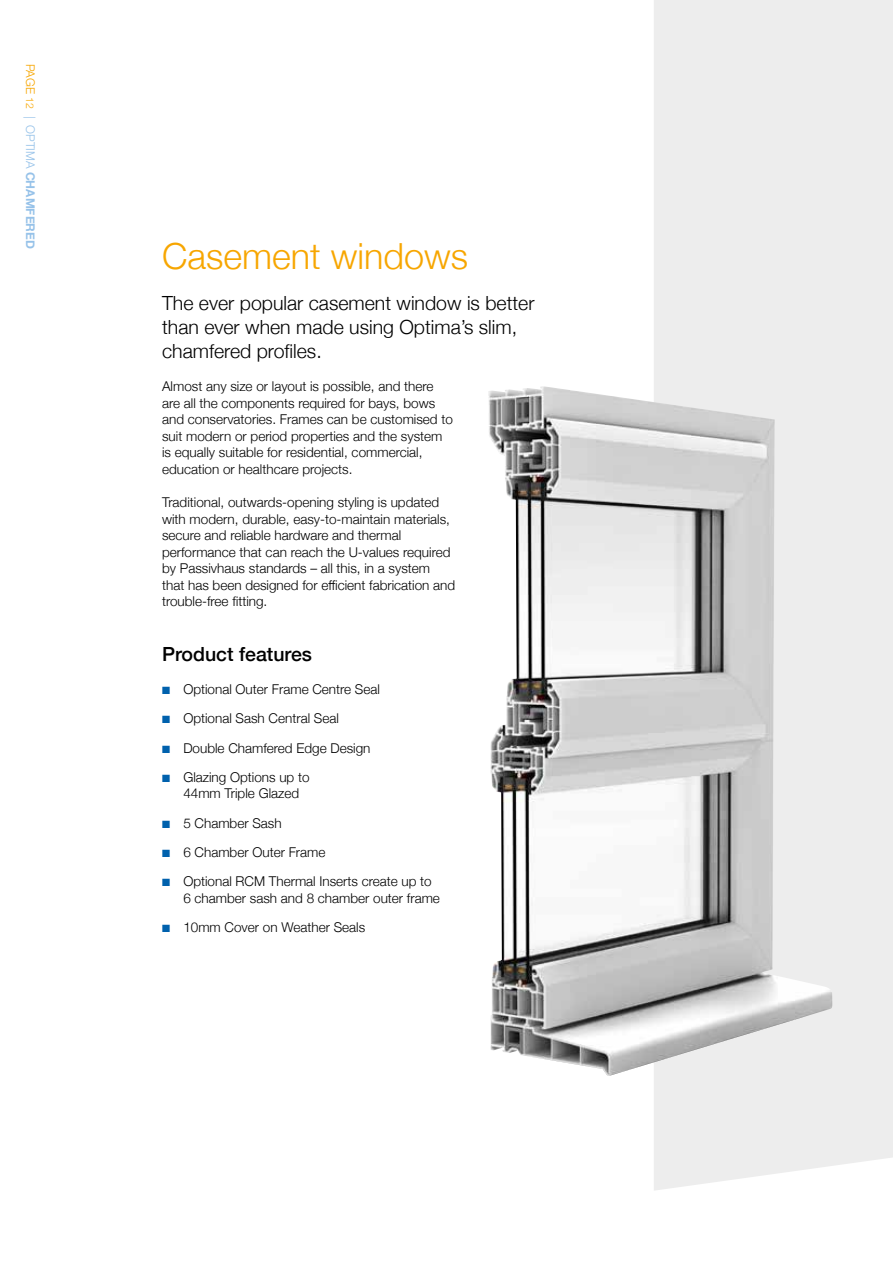
<style>
.page{position:relative;width:893px;height:1263px;background:#fff}
.page>*{position:absolute;margin:0;border:0;box-sizing:border-box;transform-origin:0 0}
.t1{font:300 36px "Helvetica Neue";color:#f7a600}
.t2{font:300 19.5px/24px "Helvetica Neue";color:#000}
.t3{font:500 19.5px "Helvetica Neue";color:#000}
.t4{font:300 13.5px/16.5px "Helvetica Neue";color:#000}
.t5{font:700 12px "Helvetica Neue";color:#96c2e9}
.s1{font-weight:300;color:#f7a600}
.s2{font-weight:300;font-size:10.5px;color:#f7a600}
.s3{font-weight:300}
.s4{color:#0061ad}
</style>
<div class="page">
<div style="left:654px;top:0;width:239px;height:1191px;background:#ededed"></div>
<img style="left:488px;top:386px;width:345px;height:690px">
<p class="t5" style="left:40px;top:64px;width:186px;rotate:90deg"><span class="s1">PAGE</span> <span class="s2">12</span> <span class="s3">| OPTIMA</span> CHAMFERED</p>
<h1 class="t1" style="left:162px;top:227px;width:308px">Casement windows</h1>
<h2 class="t2" style="left:162px;top:289px;width:374px">The ever popular casement window is better than ever when made using Optima’s slim, chamfered profiles.</h2>
<p class="t4" style="left:162px;top:377px;width:292px">Almost any size or layout is possible, and there are all the components required for bays, bows and conservatories. Frames can be customised to suit modern or period properties and the system is equally suitable for residential, commercial, education or healthcare projects.</p>
<p class="t4" style="left:162px;top:493px;width:295px">Traditional, outwards-opening styling is updated with modern, durable, easy-to-maintain materials, secure and reliable hardware and thermal performance that can reach the U-values required by Passivhaus standards – all this, in a system that has been designed for efficient fabrication and trouble-free fitting.</p>
<h2 class="t3" style="left:162px;top:638px;width:151px">Product features</h2>
<p class="t4" style="left:162px;top:680px;width:219px"><span class="s4">■</span> Optional Outer Frame Centre Seal</p>
<p class="t4" style="left:162px;top:709px;width:178px"><span class="s4">■</span> Optional Sash Central Seal</p>
<p class="t4" style="left:162px;top:739px;width:210px"><span class="s4">■</span> Double Chamfered Edge Design</p>
<p class="t4" style="left:183px;top:768px;width:128px;text-indent:-21px"><span class="s4">■</span> Glazing Options up to<br>44mm Triple Glazed</p>
<p class="t4" style="left:162px;top:814px;width:121px"><span class="s4">■</span> 5 Chamber Sash</p>
<p class="t4" style="left:162px;top:843px;width:165px"><span class="s4">■</span> 6 Chamber Outer Frame</p>
<p class="t4" style="left:183px;top:872px;width:258px;text-indent:-21px"><span class="s4">■</span> Optional RCM Thermal Inserts create up to<br>6 chamber sash and 8 chamber outer frame</p>
<p class="t4" style="left:162px;top:918px;width:205px"><span class="s4">■</span> 10mm Cover on Weather Seals</p>
</div>
